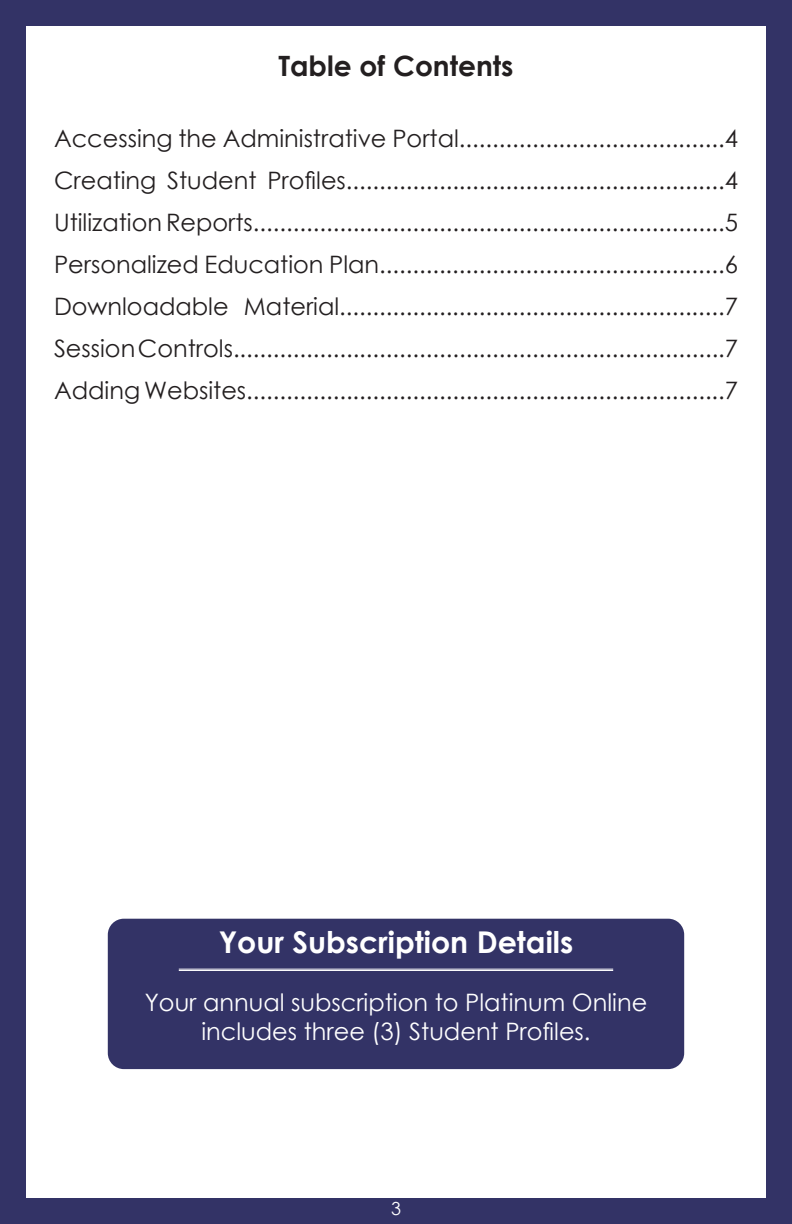
<style>
.page{position:relative;width:792px;height:1224px;background:#fff}
.page>*{position:absolute;margin:0;border:0;box-sizing:border-box;transform-origin:0 0}
.t1{font:700 30px "Century Gothic";color:#fff}
.t2{font:700 28px "Century Gothic";color:#231f20}
.t3{font:24px/42px "Century Gothic";color:#231f20;text-align:justify}
.t4{font:24px/28.8px "Century Gothic";color:#fff;text-align:center}
.t5{font:18px "Century Gothic";color:#fff}
</style>
<div class="page">
<div style="left:0;top:0;width:792px;height:1224px;border:26px solid #336"></div>
<div style="left:108px;top:919px;width:576px;height:150px;background:#336;border-radius:16px"></div>
<hr style="left:179px;top:969px;width:434px;height:1px;background:#fff">
<hr style="left:179px;top:970px;width:434px;height:1px;background:#fff">
<p class="t2" style="left:278px;top:45px;width:237px">Table of Contents</p>
<p class="t3" style="left:54px;top:117px;width:686px">Accessing the Administrative Portal........................................4<br>Creating Student Profiles.........................................................4<br>Utilization Reports.......................................................................5</p>
<p class="t3" style="left:54px;top:243px;width:686px">Personalized Education Plan....................................................6</p>
<p class="t3" style="left:54px;top:285px;width:686px">Downloadable Material..........................................................7<br>Session Controls..........................................................................7</p>
<p class="t3" style="left:54px;top:369px;width:686px">Adding Websites........................................................................7</p>
<p class="t1" style="left:219px;top:920px;width:356px">Your Subscription Details</p>
<p class="t4" style="left:145px;top:987px;width:504px">Your annual subscription to Platinum Online includes three (3) Student Profiles.</p>
<p class="t5" style="left:391px;top:1196px;width:11px">3</p>
</div>
